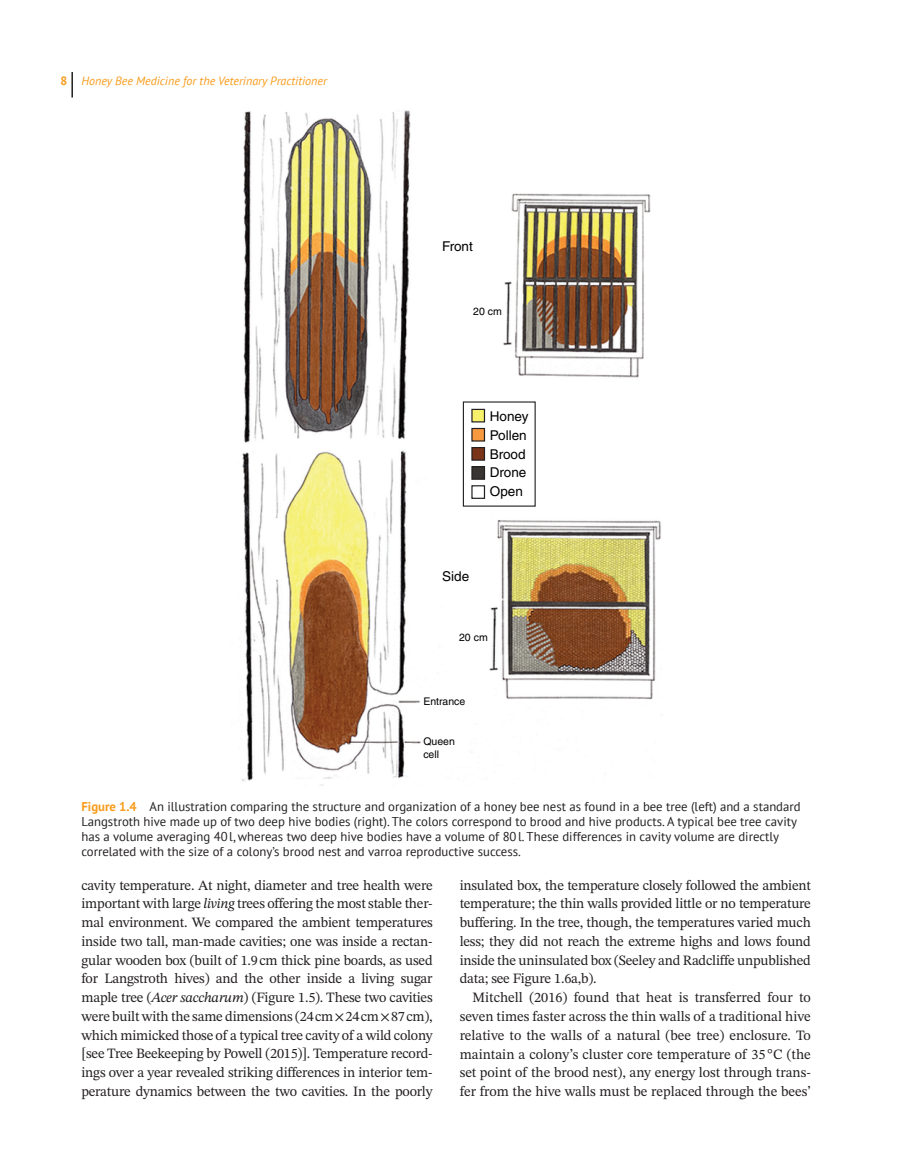
<style>
.page{position:relative;width:919px;height:1174px;background:#fff}
.page>*{position:absolute;margin:0;border:0;box-sizing:border-box;transform-origin:0 0}
.t1{font:14.25px/18.8px "STIX Two Text";letter-spacing:-.015em;color:#231f20;text-align:justify}
.t2{font:13.5px/18.8px "Helvetica LT Std";color:#000}
.t3{font:12.75px/15px "PT Sans";color:#231f20}
.t4{font:italic 12px "PT Sans";color:#f89c1c}
.t5{font:10.5px/12.6px "Helvetica LT Std";color:#000}
.s1{font-weight:700;font-style:normal}
.s2{font-weight:700;color:#f89c1c}
.s3{font-style:italic}
</style>
<div class="page">
<hr style="left:71px;top:72px;width:2px;height:25px;background:#231f20">
<img style="left:242px;top:110px;width:419px;height:676px">
<div style="left:471px;top:409px;width:14px;height:13px;background:#f6f06b;border:1px solid #231f20"></div>
<div style="left:471px;top:428px;width:14px;height:13px;background:#f7993f;border:1px solid #231f20"></div>
<div style="left:471px;top:447px;width:14px;height:14px;background:#7a3417;border:1px solid #231f20"></div>
<svg style="left:470px;top:465px;width:15px;height:34px"></svg>
<div style="left:463px;top:401px;width:72px;height:105px;border:1px solid #231f20"></div>
<p class="t4" style="left:60px;top:73px;width:268px"><span class="s1">8</span> Honey Bee Medicine for the Veterinary Practitioner</p>
<p class="t2" style="left:442px;top:237px;width:32px">Front</p>
<p class="t5" style="left:473px;top:305px;width:30px">20 cm</p>
<p class="t2" style="left:490px;top:407px;width:40px">Honey<br>Pollen<br>Brood<br>Drone<br>Open</p>
<p class="t2" style="left:442px;top:567px;width:29px">Side</p>
<p class="t5" style="left:459px;top:630px;width:30px">20 cm</p>
<p class="t5" style="left:423px;top:695px;width:43px">Entrance</p>
<p class="t5" style="left:423px;top:735px;width:33px">Queen cell</p>
<p class="t3" style="left:81px;top:799px;width:720px"><span class="s2">Figure 1.4</span> An illustration comparing the structure and organization of a honey bee nest as found in a bee tree (left) and a standard Langstroth hive made up of two deep hive bodies (right). The colors correspond to brood and hive products. A typical bee tree cavity has a volume averaging 40l, whereas two deep hive bodies have a volume of 80l. These differences in cavity volume are directly correlated with the size of a colony’s brood nest and varroa reproductive success.</p>
<p class="t1" style="left:81px;top:875px;width:353px">cavity temperature. At night, diameter and tree health were important with large <span class="s3">living</span> trees offering the most stable ther&shy;mal environment. We compared the ambient temperatures inside two tall, man-made cavities; one was inside a rectan&shy;gular wooden box (built of 1.9cm thick pine boards, as used for Langstroth hives) and the other inside a living sugar maple tree (<span class="s3">Acer saccharum</span>) (Figure 1.5). These two cavities were built with the same dimensions (24cm×24cm×87cm), which mimicked those of a typical tree cavity of a wild colony [see Tree Beekeeping by Powell (2015)]. Temperature record&shy;ings over a year revealed striking differences in interior tem&shy;perature dynamics between the two cavities. In the poorly</p>
<p class="t1" style="left:459px;top:875px;width:353px">insulated box, the temperature closely followed the ambient temperature; the thin walls provided little or no temperature buffering. In the tree, though, the temperatures varied much less; they did not reach the extreme highs and lows found inside the uninsulated box (Seeley and Radcliffe unpublished data; see Figure 1.6a,b).</p>
<p class="t1" style="left:459px;top:988px;width:353px;text-indent:13px">Mitchell (2016) found that heat is transferred four to seven times faster across the thin walls of a traditional hive relative to the walls of a natural (bee tree) enclosure. To maintain a colony’s cluster core temperature of 35 °C (the set point of the brood nest), any energy lost through trans&shy;fer from the hive walls must be replaced through the bees’</p>
</div>
